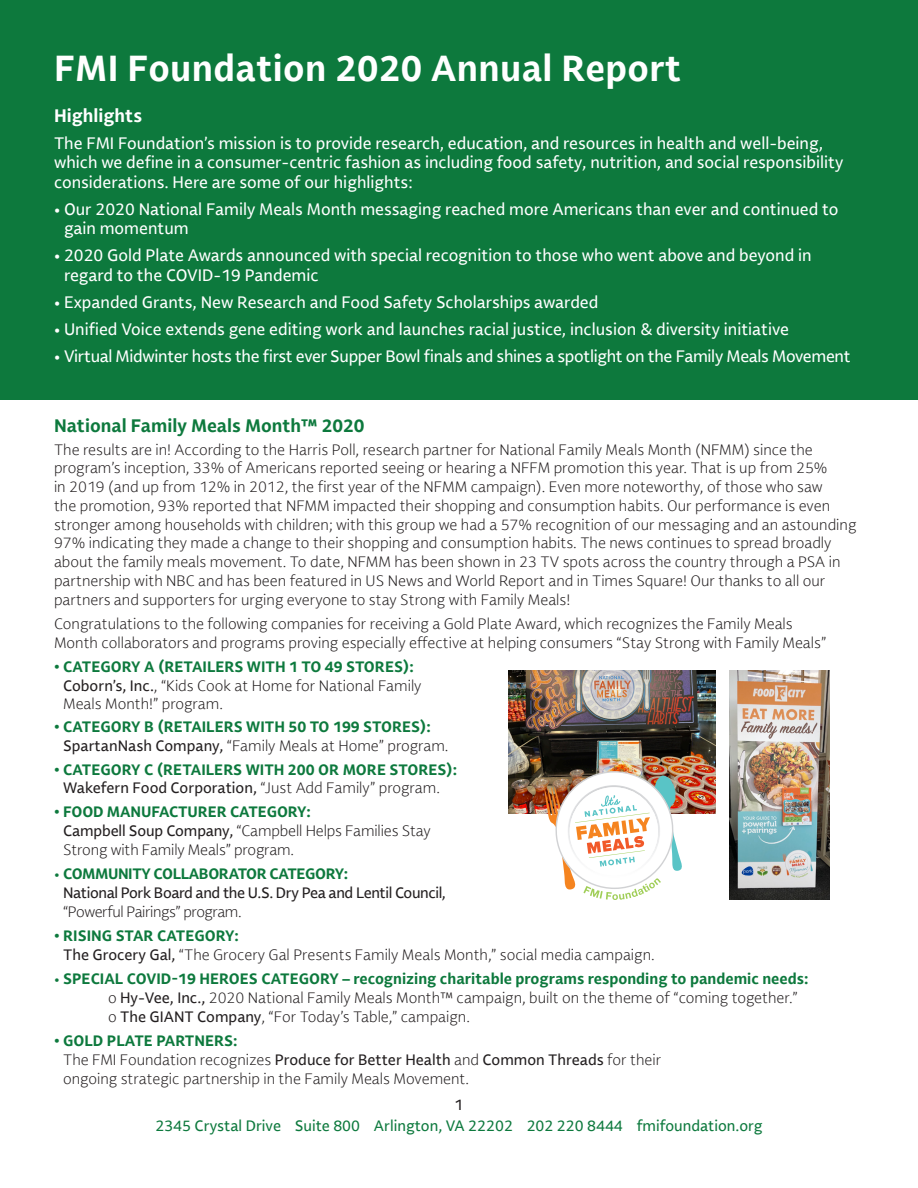
<style>
.page{position:relative;width:918px;height:1188px;background:#fff}
.page>*{position:absolute;margin:0;border:0;box-sizing:border-box;transform-origin:0 0}
.t1{font:700 36px "Lemance";letter-spacing:.01em;color:#fff}
.t2{font:700 18px "Lemance";color:#0d793d}
.t3{font:700 18px "Lemance";color:#fff}
.t4{font:16.5px/19.5px "Lemance";color:#fff}
.t5{font:16.5px "Lemance";letter-spacing:-.02em;color:#fff}
.t6{font:300 15px/18.8px "Lemance";color:#231f20}
.t7{font:700 15px/18.8px "Lemance";color:#0d793d}
.t8{font:15px/19px "Lemance";letter-spacing:-.025em;color:#231f20}
.t9{font:15px "Lemance";color:#0d793d}
.s1{font-weight:700;color:#0d793d}
.s2{font-weight:400}
.s3{font-weight:400;color:#231f20}
.s4{font-weight:300;color:#231f20}
.s5{font-weight:300;color:#0d793d}
.s6{font-weight:300}
</style>
<div class="page">
<div style="left:0;top:0;width:918px;height:400px;background:#0d793d"></div>
<img style="left:508px;top:671px;width:208px;height:143px">
<img style="left:730px;top:670px;width:99px;height:230px">
<img style="left:544px;top:768px;width:139px;height:132px">
<p class="t1" style="left:54px;top:44px;width:629px">FMI Foundation 2020 Annual Report</p>
<p class="t3" style="left:54px;top:103px;width:90px">Highlights</p>
<p class="t4" style="left:54px;top:133px;width:791px">The FMI Foundation’s mission is to provide research, education, and resources in health and well-being, which we define in a consumer-centric fashion as including food safety, nutrition, and social responsibility considerations. Here are some of our highlights:</p>
<p class="t4" style="left:64px;top:199px;width:776px;text-indent:-10px">• Our 2020 National Family Meals Month messaging reached more Americans than ever and continued to gain momentum</p>
<p class="t4" style="left:64px;top:245px;width:749px;text-indent:-10px">• 2020 Gold Plate Awards announced with special recognition to those who went above and beyond in regard to the COVID-19 Pandemic</p>
<p class="t4" style="left:54px;top:292px;width:546px">• Expanded Grants, New Research and Food Safety Scholarships awarded</p>
<p class="t4" style="left:54px;top:319px;width:737px">• Unified Voice extends gene editing work and launches racial justice, inclusion &amp; diversity initiative</p>
<p class="t5" style="left:54px;top:345px;width:798px">• Virtual Midwinter hosts the first ever Supper Bowl finals and shines a spotlight on the Family Meals Movement</p>
<p class="t2" style="left:54px;top:414px;width:312px">National Family Meals Month™ 2020</p>
<p class="t6" style="left:54px;top:440px;width:804px">The results are in! According to the Harris Poll, research partner for National Family Meals Month (NFMM) since the program’s inception, 33% of Americans reported seeing or hearing a NFFM promotion this year. That is up from 25%<br>in 2019 (and up from 12% in 2012, the first year of the NFMM campaign). Even more noteworthy, of those who saw<br>the promotion, 93% reported that NFMM impacted their shopping and consumption habits. Our performance is even stronger among households with children; with this group we had a 57% recognition of our messaging and an astounding 97% indicating they made a change to their shopping and consumption habits. The news continues to spread broadly about the family meals movement. To date, NFMM has been shown in 23 TV spots across the country through a PSA in partnership with NBC and has been featured in US News and World Report and in Times Square! Our thanks to all our partners and supporters for urging everyone to stay Strong with Family Meals!</p>
<p class="t6" style="left:54px;top:615px;width:774px">Congratulations to the following companies for receiving a Gold Plate Award, which recognizes the Family Meals<br>Month collaborators and programs proving especially effective at helping consumers “Stay Strong with Family Meals”</p>
<p class="t6" style="left:63px;top:657px;width:360px;text-indent:-9px"><span class="s1">• CATEGORY A (RETAILERS WITH 1 TO 49 STORES):<br></span><span class="s2">Coborn’s, Inc.</span>, “Kids Cook at Home for National Family<br>Meals Month!” program.</p>
<p class="t7" style="left:63px;top:717px;width:387px;text-indent:-9px">• CATEGORY B (RETAILERS WITH 50 TO 199 STORES):<br><span class="s3">SpartanNash Company,</span> <span class="s4">“Family Meals at Home” program.</span></p>
<p class="t7" style="left:54px;top:760px;width:405px;text-align:center">• CATEGORY C (RETAILERS WITH 200 OR MORE STORES):<br><span class="s3">Wakefern Food Corporation,</span> <span class="s4">“Just Add Family” program.</span></p>
<p class="t6" style="left:63px;top:803px;width:369px;text-indent:-9px"><span class="s1">• FOOD MANUFACTURER CATEGORY:<br></span><span class="s2">Campbell Soup Company,</span> “Campbell Helps Families Stay<br>Strong with Family Meals” program.</p>
<p class="t8" style="left:63px;top:864px;width:384px;text-indent:-9px"><span class="s5">•</span> <span class="s1">COMMUNITY COLLABORATOR CATEGORY:<br></span>National Pork Board and the U.S. Dry Pea and Lentil Council, <span class="s6">“Powerful Pairings” program.</span></p>
<p class="t6" style="left:63px;top:926px;width:593px;text-indent:-9px"><span class="s1">• RISING STAR CATEGORY:<br></span><span class="s2">The Grocery Gal,</span> “The Grocery Gal Presents Family Meals Month,” social media campaign.</p>
<p class="t7" style="left:54px;top:969px;width:756px"><span class="s6">•</span> SPECIAL COVID-19 HEROES CATEGORY – recognizing charitable programs responding to pandemic needs:</p>
<p class="t6" style="left:108px;top:988px;width:691px">o <span class="s2">Hy-Vee, Inc.,</span> 2020 National Family Meals Month™ campaign, built on the theme of “coming together.”</p>
<p class="t6" style="left:108px;top:1008px;width:364px">o <span class="s2">The GIANT Company</span>, “For Today’s Table,” campaign.</p>
<p class="t6" style="left:63px;top:1032px;width:600px;text-indent:-9px"><span class="s1">• GOLD PLATE PARTNERS:<br></span>The FMI Foundation recognizes <span class="s2">Produce for Better Health</span> and <span class="s2">Common Threads</span> for their ongoing strategic partnership in the Family Meals Movement.</p>
<p class="t8" style="left:455px;top:1095px;width:10px">1</p>
<p class="t9" style="left:155px;top:1116px;width:609px">2345 Crystal Drive Suite 800 Arlington, VA 22202 202 220 8444 fmifoundation.org</p>
</div>
